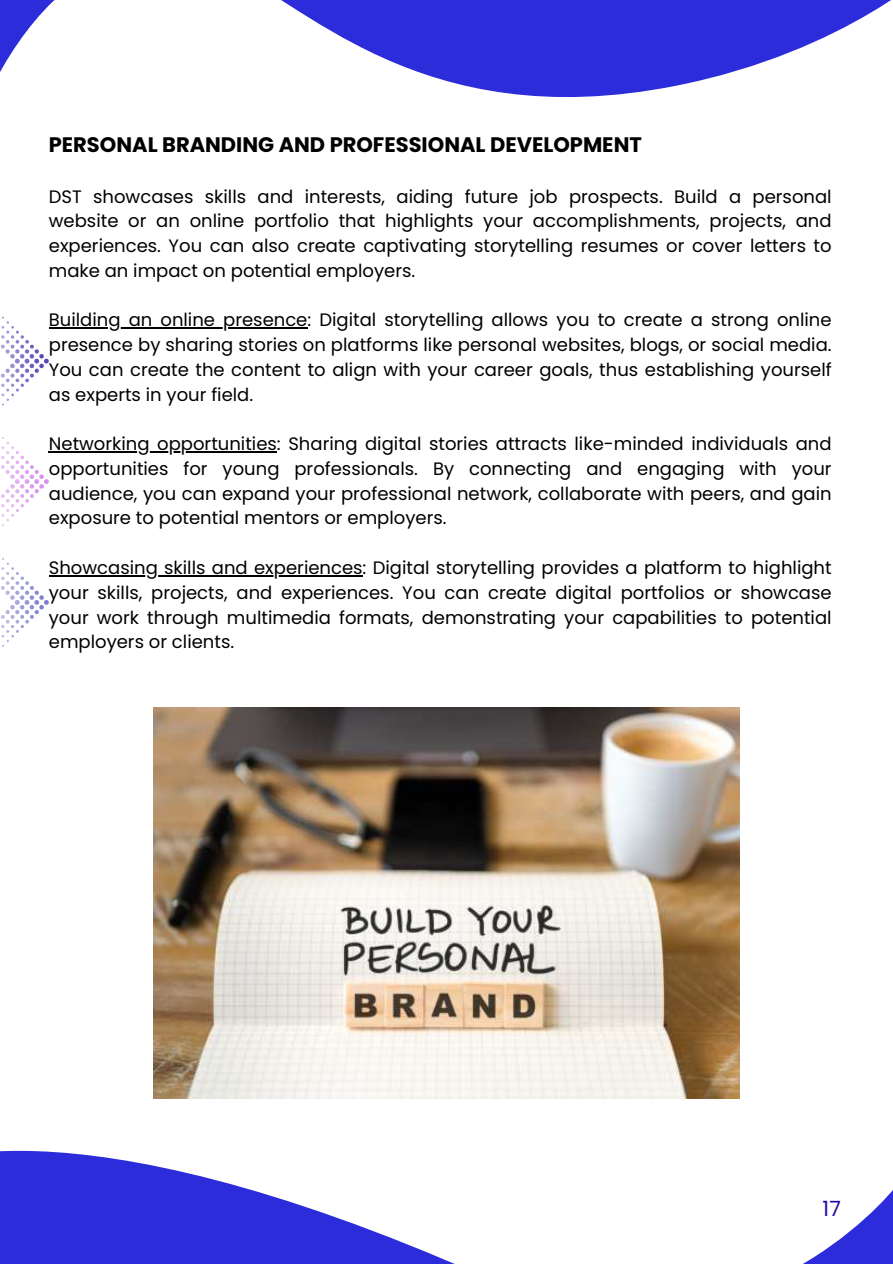
<style>
.page{position:relative;width:893px;height:1264px;background:#fff}
.page>*{position:absolute;margin:0;border:0;box-sizing:border-box;transform-origin:0 0}
.t1{font:700 21px "Poppins";color:#000}
.t2{font:21px "Poppins";color:#250aa4}
.t3{font:18px/24.8px "Poppins";color:#000;text-align:justify}
</style>
<div class="page">
<hr style="left:49px;top:327px;width:258px;height:1px;background:#000">
<hr style="left:49px;top:451px;width:228px;height:1px;background:#000">
<hr style="left:49px;top:575px;width:313px;height:1px;background:#000">
<svg style="left:0;top:0;width:891px;height:97px"></svg>
<svg style="left:0;top:1150px;width:892px;height:113px"></svg>
<img style="left:154px;top:707px;width:585px;height:391px">
<svg style="left:0;top:316px;width:49px;height:89px"></svg>
<svg style="left:1px;top:437px;width:48px;height:89px"></svg>
<svg style="left:1px;top:558px;width:48px;height:89px"></svg>
<p class="t1" style="left:49px;top:132px;width:594px">PERSONAL BRANDING AND PROFESSIONAL DEVELOPMENT</p>
<p class="t3" style="left:49px;top:184px;width:784px">DST showcases skills and interests, aiding future job prospects. Build a personal website or an online portfolio that highlights your accomplishments, projects, and experiences. You can also create captivating storytelling resumes or cover letters to make an impact on potential employers.</p>
<p class="t3" style="left:49px;top:308px;width:784px">Building an online presence: Digital storytelling allows you to create a strong online presence by sharing stories on platforms like personal websites, blogs, or social media.<br>You can create the content to align with your career goals, thus establishing yourself as experts in your field.</p>
<p class="t3" style="left:49px;top:431px;width:784px">Networking opportunities: Sharing digital stories attracts like-minded individuals and opportunities for young professionals. By connecting and engaging with your audience, you can expand your professional network, collaborate with peers, and gain exposure to potential mentors or employers.</p>
<p class="t3" style="left:49px;top:555px;width:784px">Showcasing skills and experiences: Digital storytelling provides a platform to highlight your skills, projects, and experiences. You can create digital portfolios or showcase your work through multimedia formats, demonstrating your capabilities to potential employers or clients.</p>
<p class="t2" style="left:822px;top:1196px;width:20px">17</p>
</div>
